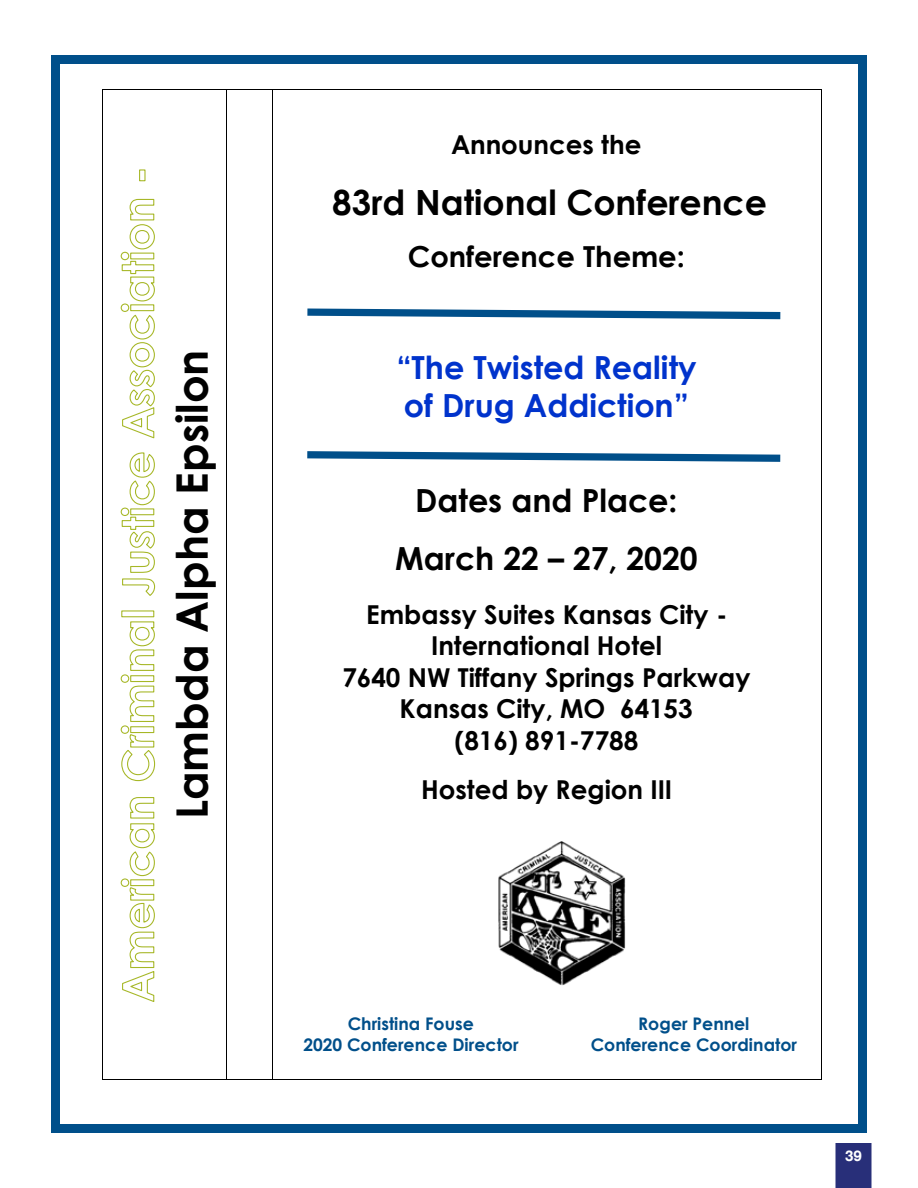
<style>
.page{position:relative;width:918px;height:1188px;background:#fff}
.page>*{position:absolute;margin:0;border:0;box-sizing:border-box;transform-origin:0 0}
.t1{font:700 43.35px "Century Gothic";color:#000}
.t2{font:700 34.8px "Century Gothic";color:#000}
.t3{font:700 31.8px/38.4px "Century Gothic";color:#03c}
.t4{font:700 31.8px/57.6px "Century Gothic";letter-spacing:-.005em;color:#000;text-align:center}
.t5{font:700 28.95px "Century Gothic";color:#000}
.t6{font:700 26.1px/31.7px "Century Gothic";color:#000;text-align:center}
.t7{font:700 17.4px/21px "Century Gothic";letter-spacing:.005em;color:#004f8a;text-align:center}
.t8{font:700 15px "Swiss 721 BT";color:#fff}
</style>
<div class="page">
<div style="left:836px;top:1143px;width:36px;height:45px;background:#282f79"></div>
<svg style="left:120px;top:797px;width:35px;height:205px"></svg>
<svg style="left:120px;top:198px;width:36px;height:584px"></svg>
<div style="left:139px;top:169px;width:7px;height:12px;border:1px solid #a6b726"></div>
<hr style="left:103px;top:89px;width:123px;height:1px;background:#000">
<hr style="left:227px;top:89px;width:45px;height:1px;background:#000">
<hr style="left:273px;top:89px;width:548px;height:1px;background:#000">
<hr style="left:102px;top:90px;width:1px;height:989px;background:#000">
<hr style="left:103px;top:1079px;width:123px;height:1px;background:#000">
<hr style="left:226px;top:90px;width:1px;height:989px;background:#000">
<hr style="left:227px;top:1079px;width:45px;height:1px;background:#000">
<hr style="left:272px;top:90px;width:1px;height:989px;background:#000">
<hr style="left:273px;top:1079px;width:548px;height:1px;background:#000">
<hr style="left:821px;top:90px;width:1px;height:989px;background:#000">
<svg style="left:307px;top:308px;width:474px;height:12px"></svg>
<svg style="left:307px;top:451px;width:474px;height:11px"></svg>
<img style="left:498px;top:841px;width:128px;height:145px">
<div style="left:51px;top:55px;width:8px;height:9px;background:#004f8a"></div>
<div style="left:59px;top:55px;width:800px;height:9px;background:#004f8a"></div>
<div style="left:859px;top:55px;width:8px;height:9px;background:#004f8a"></div>
<div style="left:51px;top:64px;width:8px;height:1060px;background:#004f8a"></div>
<div style="left:859px;top:64px;width:8px;height:1060px;background:#004f8a"></div>
<div style="left:51px;top:1124px;width:8px;height:8px;background:#004f8a"></div>
<div style="left:59px;top:1124px;width:800px;height:8px;background:#004f8a"></div>
<div style="left:859px;top:1124px;width:8px;height:8px;background:#004f8a"></div>
<h1 class="t1" style="left:159px;top:819px;width:471px;rotate:-90deg">Lambda Alpha Epsilon</h1>
<p class="t6" style="left:451px;top:127px;width:192px">Announces the</p>
<h2 class="t2" style="left:332px;top:176px;width:436px">83rd National Conference</h2>
<p class="t5" style="left:408px;top:235px;width:278px">Conference Theme:</p>
<p class="t3" style="left:396px;top:346px;width:302px">“The Twisted Reality of Drug Addiction”</p>
<p class="t4" style="left:395px;top:471px;width:304px">Dates and Place:<br>March 22 – 27, 2020</p>
<p class="t6" style="left:342px;top:597px;width:410px">Embassy Suites Kansas City -<br>International Hotel<br>7640 NW Tiffany Springs Parkway<br>Kansas City, MO 64153<br>(816) 891-7788</p>
<p class="t6" style="left:421px;top:773px;width:253px">Hosted by Region III</p>
<p class="t7" style="left:303px;top:1012px;width:217px">Christina Fouse<br>2020 Conference Director</p>
<p class="t7" style="left:591px;top:1012px;width:208px">Roger Pennel<br>Conference Coordinator</p>
<p class="t8" style="left:845px;top:1147px;width:19px">39</p>
</div>
